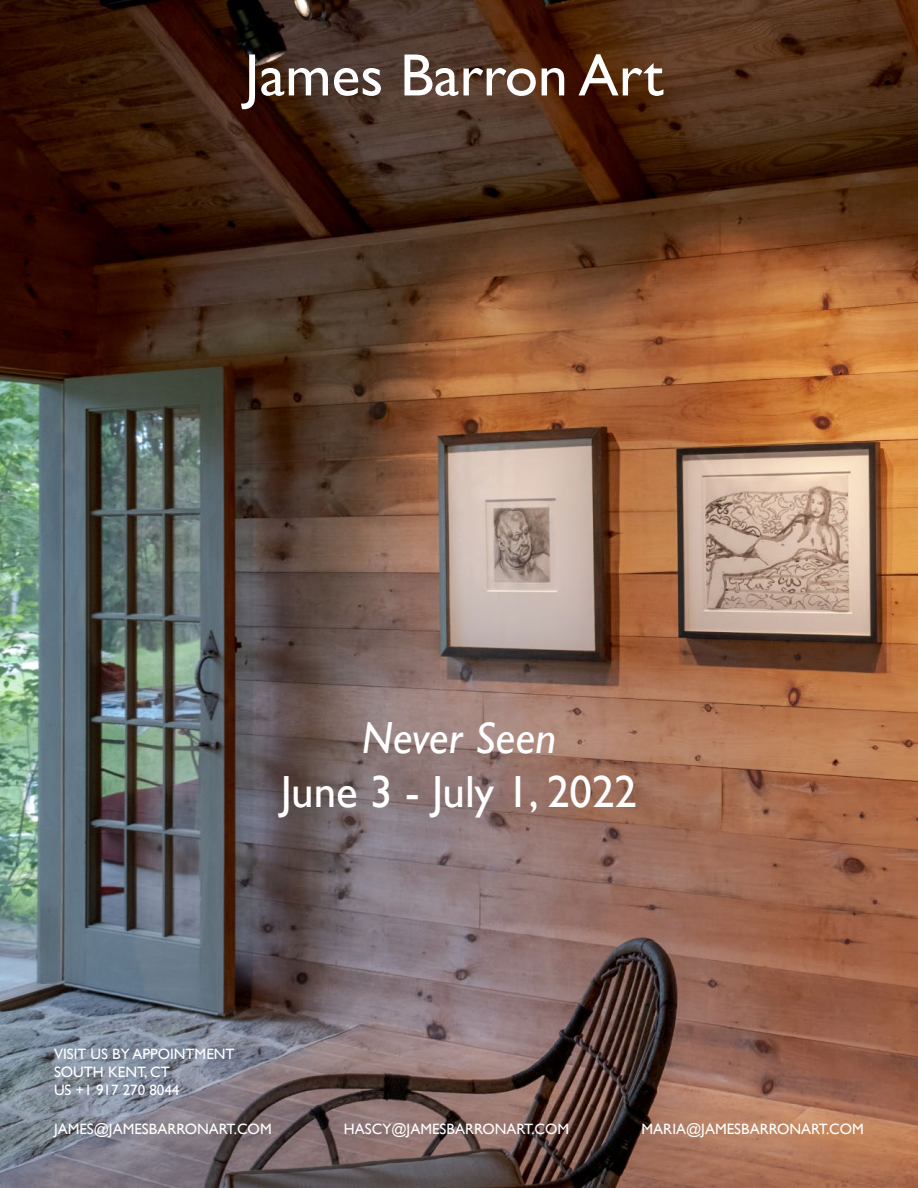
<style>
.page{position:relative;width:918px;height:1188px;background:#fff}
.page>*{position:absolute;margin:0;border:0;box-sizing:border-box;transform-origin:0 0}
.t1{font:60px "Gill Sans";color:#fff}
.t2{font:45px "Gill Sans";color:#fff}
.t3{font:italic 45px "Gill Sans";color:#fff}
.t4{font:15px "Gill Sans";color:#fff}
</style>
<div class="page">
<img style="left:0;top:0;width:918px;height:1188px">
<p class="t1" style="left:245px;top:40px;width:420px">James Barron Art</p>
<p class="t3" style="left:362px;top:712px;width:196px">Never Seen</p>
<p class="t2" style="left:281px;top:765px;width:358px">June 3 - July 1, 2022</p>
<p class="t4" style="left:54px;top:1045px;width:182px">VISIT US BY APPOINTMENT</p>
<p class="t4" style="left:54px;top:1063px;width:117px">SOUTH KENT, CT</p>
<p class="t4" style="left:54px;top:1081px;width:127px">US +1 917 270 8044</p>
<p class="t4" style="left:54px;top:1120px;width:219px">JAMES@JAMESBARRONART.COM</p>
<p class="t4" style="left:344px;top:1120px;width:227px">HASCY@JAMESBARRONART.COM</p>
<p class="t4" style="left:642px;top:1120px;width:224px">MARIA@JAMESBARRONART.COM</p>
</div>
